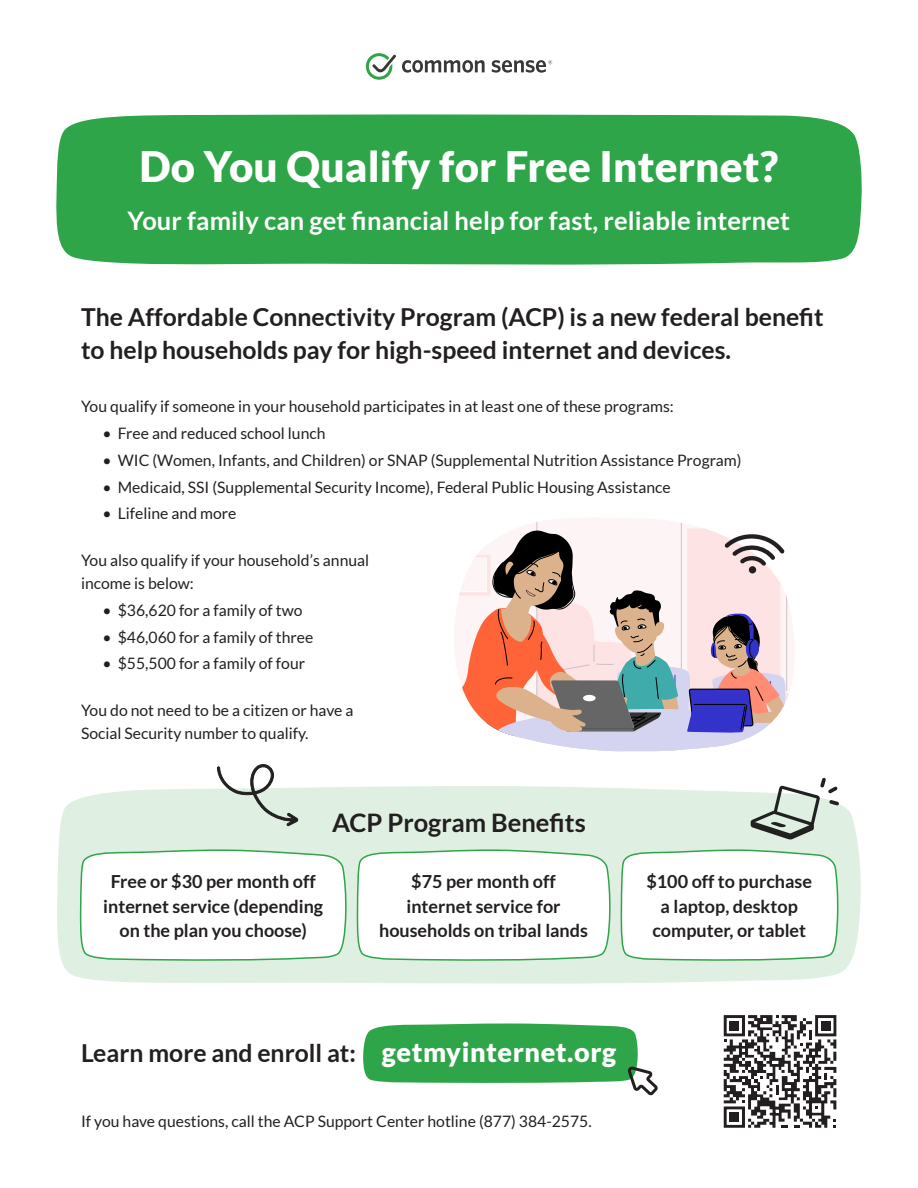
<style>
.page{position:relative;width:918px;height:1188px;background:#fff}
.page>*{position:absolute;margin:0;border:0;box-sizing:border-box;transform-origin:0 0}
.t1{font:900 42px "Lato";letter-spacing:.005em;color:#fff}
.t2{font:700 25.5px "Lato";letter-spacing:.005em;color:#fff}
.t3{font:700 25.5px "Lato";color:#231f20}
.t4{font:700 24.75px/33px "Lato";color:#231f20}
.t5{font:700 18px/24.8px "Lato";color:#231f20;text-align:center}
.t6{font:15.75px/22.5px "Lato";color:#231f20}
.s1{font-weight:900;font-size:27px;color:#fff}
</style>
<div class="page">
<div style="left:56px;top:114px;width:806px;height:151px;background:#2ea548"></div>
<svg style="left:57px;top:786px;width:804px;height:198px;background:#e1f0e3"></svg>
<svg style="left:356px;top:849px;width:255px;height:113px"></svg>
<svg style="left:620px;top:849px;width:219px;height:113px"></svg>
<svg style="left:79px;top:849px;width:267px;height:113px"></svg>
<svg style="left:363px;top:1023px;width:295px;height:73px"></svg>
<svg style="left:402px;top:60px;width:83px;height:13px"></svg>
<svg style="left:366px;top:53px;width:30px;height:27px"></svg>
<svg style="left:492px;top:60px;width:60px;height:13px"></svg>
<svg style="left:723px;top:1015px;width:114px;height:113px"></svg>
<div style="left:730px;top:1113px;width:9px;height:9px;background:#231f20"></div>
<div style="left:730px;top:1021px;width:9px;height:9px;background:#231f20"></div>
<div style="left:821px;top:1021px;width:9px;height:9px;background:#231f20"></div>
<svg style="left:459px;top:530px;width:330px;height:221px"></svg>
<div style="left:749px;top:566px;width:7px;height:8px;background:#231f20;border-radius:50%"></div>
<svg style="left:217px;top:764px;width:81px;height:62px"></svg>
<svg style="left:751px;top:778px;width:88px;height:62px"></svg>
<h1 class="t1" style="left:140px;top:151px;width:640px">Do You Qualify for Free Internet?</h1>
<h2 class="t2" style="left:128px;top:206px;width:664px">Your family can get financial help for fast, reliable internet</h2>
<h3 class="t4" style="left:81px;top:300px;width:744px">The Affordable Connectivity Program (ACP) is a new federal benefit to help households pay for high-speed internet and devices.</h3>
<p class="t6" style="left:81px;top:396px;width:594px">You qualify if someone in your household participates in at least one of these programs:</p>
<p class="t6" style="left:103px;top:423px;width:224px">• Free and reduced school lunch</p>
<p class="t6" style="left:103px;top:449px;width:640px">• WIC (Women, Infants, and Children) or SNAP (Supplemental Nutrition Assistance Program)</p>
<p class="t6" style="left:103px;top:476px;width:570px">• Medicaid, SSI (Supplemental Security Income), Federal Public Housing Assistance</p>
<p class="t6" style="left:103px;top:503px;width:135px">• Lifeline and more</p>
<p class="t6" style="left:81px;top:550px;width:290px">You also qualify if your household’s annual income is below:</p>
<p class="t6" style="left:103px;top:600px;width:202px">• $36,620 for a family of two</p>
<p class="t6" style="left:103px;top:626px;width:212px">• $46,060 for a family of three</p>
<p class="t6" style="left:103px;top:653px;width:204px">• $55,500 for a family of four</p>
<p class="t6" style="left:81px;top:700px;width:274px">You do not need to be a citizen or have a<br>Social Security number to qualify.</p>
<h2 class="t3" style="left:332px;top:808px;width:255px">ACP Program Benefits</h2>
<p class="t5" style="left:103px;top:869px;width:221px">Free or $30 per month off internet service (depending on the plan you choose)</p>
<p class="t5" style="left:379px;top:869px;width:210px">$75 per month off internet service for households on tribal lands</p>
<p class="t5" style="left:646px;top:869px;width:167px">$100 off to purchase a laptop, desktop computer, or tablet</p>
<h3 class="t4" style="left:81px;top:1037px;width:537px">Learn more and enroll at: <span class="s1">getmyinternet.org</span></h3>
<p class="t6" style="left:81px;top:1111px;width:512px">If you have questions, call the ACP Support Center hotline (877) 384-2575.</p>
</div>
